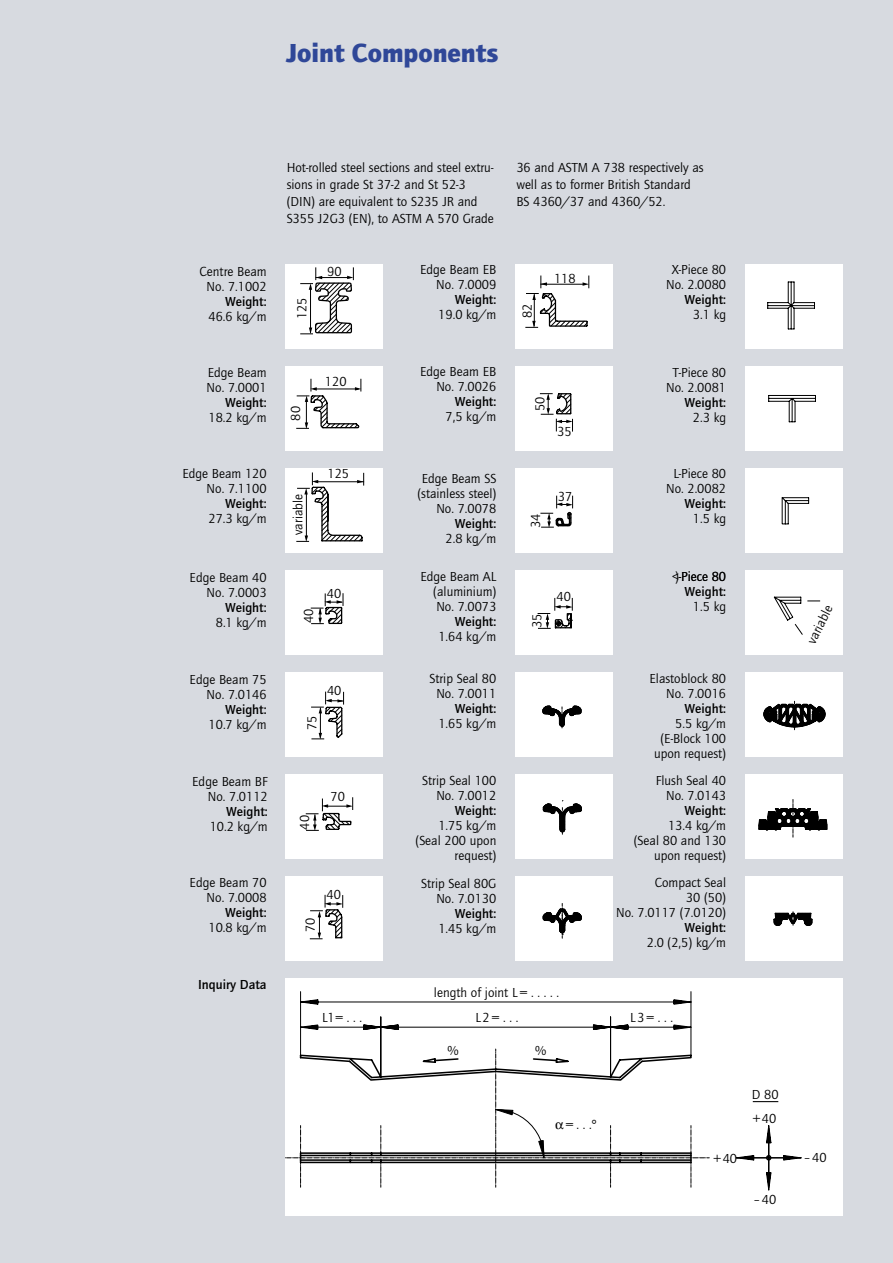
<style>
.page{position:relative;width:893px;height:1263px;background:#fff}
.page>*{position:absolute;margin:0;border:0;box-sizing:border-box;transform-origin:0 0}
.t1{font:900 27px "Quay Itc T";color:#2f4798}
.t2{font:13.5px/15px "Quay Itc T";color:#000;text-align:right}
.t3{font:700 13.5px "Quay Itc T";color:#000}
</style>
<div class="page">
<div style="left:0;top:0;width:892px;height:1263px;background:#d7dae0"></div>
<div style="left:285px;top:468px;width:98px;height:85px;background:#fff"></div>
<div style="left:285px;top:570px;width:98px;height:85px;background:#fff"></div>
<div style="left:515px;top:366px;width:97px;height:85px;background:#fff"></div>
<div style="left:515px;top:468px;width:97px;height:85px;background:#fff"></div>
<div style="left:515px;top:570px;width:97px;height:85px;background:#fff"></div>
<div style="left:515px;top:264px;width:97px;height:85px;background:#fff"></div>
<div style="left:744px;top:774px;width:98px;height:85px;background:#fff"></div>
<svg style="left:758px;top:799px;width:70px;height:38px"></svg>
<div style="left:744px;top:672px;width:98px;height:85px;background:#fff"></div>
<svg style="left:763px;top:700px;width:63px;height:31px"></svg>
<div style="left:744px;top:876px;width:98px;height:85px;background:#fff"></div>
<svg style="left:773px;top:911px;width:40px;height:15px"></svg>
<div style="left:515px;top:774px;width:97px;height:85px;background:#fff"></div>
<svg style="left:542px;top:800px;width:40px;height:34px"></svg>
<div style="left:515px;top:672px;width:97px;height:85px;background:#fff"></div>
<svg style="left:542px;top:705px;width:40px;height:23px"></svg>
<div style="left:285px;top:876px;width:98px;height:85px;background:#fff"></div>
<div style="left:285px;top:774px;width:98px;height:85px;background:#fff"></div>
<div style="left:285px;top:366px;width:98px;height:85px;background:#fff"></div>
<div style="left:285px;top:264px;width:98px;height:85px;background:#fff"></div>
<div style="left:285px;top:978px;width:557px;height:238px;background:#fff"></div>
<svg style="left:300px;top:991px;width:392px;height:25px"></svg>
<svg style="left:300px;top:1016px;width:392px;height:33px"></svg>
<div style="left:285px;top:672px;width:98px;height:85px;background:#fff"></div>
<div style="left:515px;top:876px;width:97px;height:85px;background:#fff"></div>
<svg style="left:542px;top:903px;width:40px;height:36px"></svg>
<div style="left:744px;top:570px;width:98px;height:85px;background:#fff"></div>
<div style="left:744px;top:468px;width:98px;height:84px;background:#fff"></div>
<svg style="left:781px;top:497px;width:28px;height:27px"></svg>
<div style="left:744px;top:366px;width:98px;height:84px;background:#fff"></div>
<svg style="left:768px;top:395px;width:47px;height:27px"></svg>
<div style="left:744px;top:264px;width:98px;height:85px;background:#fff"></div>
<svg style="left:767px;top:282px;width:47px;height:47px"></svg>
<svg style="left:300px;top:267px;width:54px;height:68px"></svg>
<svg style="left:296px;top:472px;width:68px;height:70px"></svg>
<svg style="left:296px;top:379px;width:65px;height:50px"></svg>
<svg style="left:311px;top:692px;width:33px;height:48px"></svg>
<svg style="left:306px;top:797px;width:47px;height:34px"></svg>
<svg style="left:310px;top:895px;width:33px;height:45px"></svg>
<svg style="left:540px;top:393px;width:33px;height:39px"></svg>
<svg style="left:540px;top:496px;width:33px;height:32px"></svg>
<svg style="left:773px;top:597px;width:47px;height:38px"></svg>
<svg style="left:311px;top:593px;width:33px;height:32px"></svg>
<svg style="left:537px;top:598px;width:36px;height:31px"></svg>
<svg style="left:525px;top:276px;width:64px;height:52px"></svg>
<svg style="left:285px;top:1049px;width:516px;height:142px"></svg>
<h1 class="t1" style="left:287px;top:43px;width:213px">Joint Components</h1>
<p class="t2" style="left:199px;top:265px;width:69px;text-align:center">Centre Beam<br>No. 7.1002</p>
<p class="t3" style="left:225px;top:296px;width:43px">Weight:</p>
<p class="t2" style="left:208px;top:310px;width:60px">46.6 kg/m</p>
<p class="t2" style="left:206px;top:367px;width:62px;text-align:left">Edge Beam<br>No. 7.0001</p>
<p class="t3" style="left:225px;top:398px;width:43px">Weight:</p>
<p class="t2" style="left:208px;top:412px;width:60px">18.2 kg/m</p>
<p class="t2" style="left:182px;top:468px;width:86px">Edge Beam 120<br>No. 7.1100</p>
<p class="t3" style="left:225px;top:499px;width:43px">Weight:</p>
<p class="t2" style="left:208px;top:513px;width:60px">27.3 kg/m</p>
<p class="t2" style="left:190px;top:571px;width:78px">Edge Beam 40<br>No. 7.0003</p>
<p class="t3" style="left:225px;top:602px;width:43px">Weight:</p>
<p class="t2" style="left:216px;top:616px;width:52px">8.1 kg/m</p>
<p class="t2" style="left:190px;top:673px;width:78px">Edge Beam 75<br>No. 7.0146</p>
<p class="t3" style="left:225px;top:704px;width:43px">Weight:</p>
<p class="t2" style="left:209px;top:718px;width:59px">10.7 kg/m</p>
<p class="t2" style="left:192px;top:775px;width:77px">Edge Beam BF<br>No. 7.0112</p>
<p class="t3" style="left:226px;top:806px;width:43px">Weight:</p>
<p class="t2" style="left:210px;top:820px;width:60px">10.2 kg/m</p>
<p class="t2" style="left:189px;top:876px;width:79px">Edge Beam 70<br>No. 7.0008</p>
<p class="t3" style="left:225px;top:907px;width:43px">Weight:</p>
<p class="t2" style="left:208px;top:921px;width:60px">10.8 kg/m</p>
<p class="t3" style="left:198px;top:979px;width:70px">Inquiry Data</p>
<p class="t2" style="left:287px;top:161px;width:209px;line-height:17px;text-align:left">Hot-rolled steel sections and steel extru&shy;sions in grade St 37-2 and St 52-3 (DIN) are equivalent to S235 JR and S355 J2G3 (EN), to ASTM A 570 Grade</p>
<p class="t2" style="left:296px;top:319px;width:23px;rotate:-90deg">125</p>
<p class="t2" style="left:327px;top:265px;width:16px">90</p>
<p class="t2" style="left:289px;top:421px;width:16px;rotate:-90deg">80</p>
<p class="t2" style="left:292px;top:535px;width:43px;rotate:-90deg">variable</p>
<p class="t2" style="left:325px;top:375px;width:23px">120</p>
<p class="t2" style="left:327px;top:468px;width:23px">125</p>
<p class="t2" style="left:302px;top:623px;width:16px;rotate:-90deg">40</p>
<p class="t2" style="left:327px;top:587px;width:16px">40</p>
<p class="t2" style="left:306px;top:730px;width:16px;rotate:-90deg">75</p>
<p class="t2" style="left:327px;top:685px;width:16px">40</p>
<p class="t2" style="left:299px;top:830px;width:16px;rotate:-90deg">40</p>
<p class="t2" style="left:330px;top:790px;width:16px">70</p>
<p class="t2" style="left:304px;top:932px;width:16px;rotate:-90deg">70</p>
<p class="t2" style="left:326px;top:888px;width:16px">40</p>
<p class="t2" style="left:420px;top:264px;width:78px">Edge Beam EB<br>No. 7.0009</p>
<p class="t3" style="left:455px;top:295px;width:43px">Weight:</p>
<p class="t2" style="left:438px;top:309px;width:60px">19.0 kg/m</p>
<p class="t2" style="left:420px;top:366px;width:78px">Edge Beam EB<br>No. 7.0026</p>
<p class="t3" style="left:455px;top:397px;width:43px">Weight:</p>
<p class="t2" style="left:445px;top:411px;width:52px">7,5 kg/m</p>
<p class="t2" style="left:417px;top:472px;width:80px">Edge Beam SS (stainless steel)<br>No. 7.0078</p>
<p class="t3" style="left:455px;top:518px;width:43px">Weight:</p>
<p class="t2" style="left:445px;top:532px;width:52px">2.8 kg/m</p>
<p class="t2" style="left:433px;top:570px;width:65px;text-align:justify;text-indent:-13px">Edge Beam AL (aluminium)<br>No. 7.0073</p>
<p class="t3" style="left:455px;top:616px;width:43px">Weight:</p>
<p class="t2" style="left:438px;top:630px;width:59px">1.64 kg/m</p>
<p class="t2" style="left:429px;top:672px;width:68px;text-align:center">Strip Seal 80<br>No. 7.0011</p>
<p class="t3" style="left:455px;top:703px;width:43px">Weight:</p>
<p class="t2" style="left:438px;top:717px;width:59px">1.65 kg/m</p>
<p class="t2" style="left:422px;top:774px;width:76px">Strip Seal 100<br>No. 7.0012</p>
<p class="t3" style="left:455px;top:805px;width:43px">Weight:</p>
<p class="t2" style="left:415px;top:819px;width:82px">1.75 kg/m (Seal 200 upon request)</p>
<p class="t2" style="left:421px;top:877px;width:77px">Strip Seal 80G<br>No. 7.0130</p>
<p class="t3" style="left:455px;top:909px;width:43px">Weight:</p>
<p class="t2" style="left:438px;top:922px;width:59px">1.45 kg/m</p>
<p class="t2" style="left:516px;top:161px;width:189px;line-height:17px;text-align:left">36 and ASTM A 738 respectively as well as to former British Standard<br>BS 4360/37 and 4360/52.</p>
<p class="t2" style="left:521px;top:318px;width:16px;rotate:-90deg">82</p>
<p class="t2" style="left:554px;top:272px;width:23px">118</p>
<p class="t2" style="left:533px;top:411px;width:16px;rotate:-90deg">50</p>
<p class="t2" style="left:557px;top:425px;width:16px">35</p>
<p class="t2" style="left:529px;top:528px;width:16px;rotate:-90deg">34</p>
<p class="t2" style="left:558px;top:491px;width:16px">37</p>
<p class="t2" style="left:666px;top:264px;width:61px;text-align:center">X-Piece 80<br>No. 2.0080</p>
<p class="t3" style="left:684px;top:295px;width:43px">Weight:</p>
<p class="t2" style="left:693px;top:309px;width:35px">3.1 kg</p>
<p class="t2" style="left:666px;top:366px;width:61px;text-align:center">T-Piece 80<br>No. 2.0081</p>
<p class="t3" style="left:684px;top:397px;width:43px">Weight:</p>
<p class="t2" style="left:693px;top:411px;width:35px">2.3 kg</p>
<p class="t2" style="left:666px;top:468px;width:61px;text-align:center">L-Piece 80<br>No. 2.0082</p>
<p class="t3" style="left:684px;top:499px;width:43px">Weight:</p>
<p class="t2" style="left:693px;top:513px;width:35px">1.5 kg</p>
<p class="t2" style="left:675px;top:570px;width:53px">)-Piece 80</p>
<p class="t2" style="left:672px;top:570px;width:8px">&lt;</p>
<p class="t3" style="left:684px;top:586px;width:43px">Weight:</p>
<p class="t2" style="left:693px;top:600px;width:35px">1.5 kg</p>
<p class="t2" style="left:556px;top:591px;width:16px">40</p>
<p class="t2" style="left:530px;top:628px;width:16px;rotate:-90deg">35</p>
<p class="t2" style="left:805px;top:640px;width:43px;rotate:-63deg">variable</p>
<p class="t2" style="left:649px;top:672px;width:78px">Elastoblock 80<br>No. 7.0016</p>
<p class="t3" style="left:684px;top:703px;width:43px">Weight:</p>
<p class="t2" style="left:654px;top:717px;width:74px">5.5 kg/m (E-Block 100 upon request)</p>
<p class="t2" style="left:655px;top:774px;width:72px">Flush Seal 40<br>No. 7.0143</p>
<p class="t3" style="left:684px;top:805px;width:43px">Weight:</p>
<p class="t2" style="left:633px;top:819px;width:94px">13.4 kg/m<br>(Seal 80 and 130 upon request)</p>
<p class="t2" style="left:616px;top:876px;width:111px">Compact Seal<br>30 (50)<br>No. 7.0117 (7.0120)</p>
<p class="t3" style="left:684px;top:922px;width:43px">Weight:</p>
<p class="t2" style="left:647px;top:936px;width:81px">2.0 (2,5) kg/m</p>
<p class="t2" style="left:434px;top:986px;width:127px">length of joint L = . . . . .</p>
<p class="t2" style="left:322px;top:1012px;width:42px">L1= . . .</p>
<p class="t2" style="left:630px;top:1012px;width:44px">L3= . . .</p>
<p class="t2" style="left:475px;top:1012px;width:44px">L2= . . .</p>
<p class="t2" style="left:447px;top:1045px;width:13px">%</p>
<p class="t2" style="left:535px;top:1045px;width:13px">%</p>
<p class="t2" style="left:565px;top:1118px;width:33px">=. . .°</p>
<p class="t2" style="left:752px;top:1083px;width:28px;line-height:24.6px;text-align:left">D 80 +40</p>
<p class="t2" style="left:713px;top:1153px;width:25px">+40</p>
<p class="t2" style="left:804px;top:1151px;width:24px">–40</p>
<p class="t2" style="left:754px;top:1193px;width:24px">–40</p>
</div>
